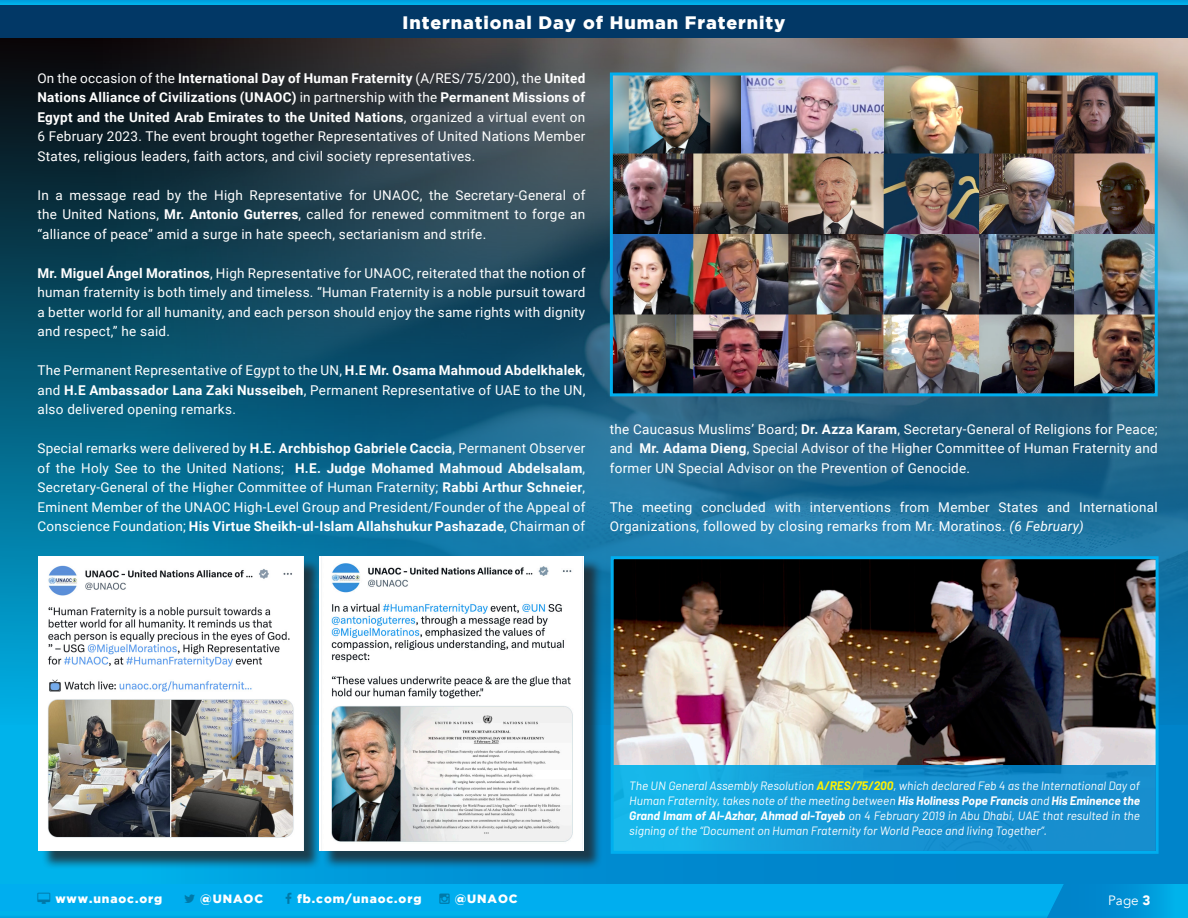
<style>
.page{position:relative;width:1188px;height:918px;background:#fff}
.page>*{position:absolute;margin:0;border:0;box-sizing:border-box;transform-origin:0 0}
.t1{font:900 18px "Gotham";letter-spacing:.05em;color:#fff}
.t2{font:13.5px/19.5px "Roboto";letter-spacing:.02em;color:#fff;text-align:justify}
.t3{font:13.5px "Avenir";color:#fff}
.t4{font:italic 12px/15px "Barlow";color:#fff;text-align:justify}
.t5{font:900 12px "Gotham";letter-spacing:.075em;color:#fff}
.s1{font-weight:700}
.s2{font-style:italic}
.s3{font-weight:700;color:#fff101}
.s4{font-weight:900}
</style>
<div class="page">
<div style="left:0;top:882px;width:1188px;height:36px;background:#00aeef"></div>
<div style="left:0;top:912px;width:1188px;height:6px;background:#00b1e9"></div>
<svg style="left:1047px;top:883px;width:141px;height:35px"></svg>
<div style="left:0;top:0;width:1188px;height:6px;background:#00abe6"></div>
<div style="left:0;top:5px;width:1188px;height:34px;background:#023866"></div>
<div style="left:0;top:39px;width:1188px;height:844px;background:linear-gradient(to right,#01afe9,#0078c2)"></div>
<img style="left:0;top:39px;width:1188px;height:686px">
<img style="left:614px;top:76px;width:540px;height:316px">
<div style="left:610px;top:72px;width:548px;height:324px;border:3px solid #00aeef"></div>
<img style="left:615px;top:560px;width:540px;height:206px">
<div style="left:611px;top:556px;width:548px;height:298px;border:3px solid #00aeef"></div>
<div style="left:41px;top:558px;width:281px;height:311px;background:#231f20;opacity:.75"></div>
<img style="left:39px;top:557px;width:264px;height:294px">
<div style="left:322px;top:558px;width:281px;height:311px;background:#231f20;opacity:.75"></div>
<img style="left:321px;top:556px;width:261px;height:295px">
<div style="left:614px;top:766px;width:542px;height:85px;background:linear-gradient(to right,#16b4e8,#1682c6)"></div>
<p class="t1" style="left:403px;top:12px;width:384px">International Day of Human Fraternity</p>
<p class="t2" style="left:37px;top:68px;width:549px">On the occasion of the <span class="s1">International Day of Human Fraternity</span> (A/RES/75/200), the <span class="s1">United Nations Alliance of Civilizations (UNAOC)</span> in partnership with the <span class="s1">Permanent Missions of Egypt and the United Arab Emirates to the United Nations</span>, organized a virtual event on 6 February 2023. The event brought together Representatives of United Nations Member States, religious leaders, faith actors, and civil society representatives.</p>
<p class="t2" style="left:37px;top:185px;width:549px">In a message read by the High Representative for UNAOC, the Secretary-General of the United Nations, <span class="s1">Mr. Antonio Guterres</span>, called for renewed commitment to forge an “alliance of peace” amid a surge in hate speech, sectarianism and strife.</p>
<p class="t2" style="left:37px;top:263px;width:549px"><span class="s1">Mr. Miguel Ángel Moratinos</span>, High Representative for UNAOC, reiterated that the notion of human fraternity is both timely and timeless. “Human Fraternity is a noble pursuit toward a better world for all humanity, and each person should enjoy the same rights with dignity and respect,” he said.</p>
<p class="t2" style="left:37px;top:360px;width:549px">The Permanent Representative of Egypt to the UN, <span class="s1">H.E Mr. Osama Mahmoud Abdelkhalek</span>, and <span class="s1">H.E Ambassador Lana Zaki Nusseibeh</span>, Permanent Representative of UAE to the UN, also delivered opening remarks.</p>
<p class="t2" style="left:37px;top:438px;width:549px">Special remarks were delivered by <span class="s1">H.E. Archbishop Gabriele Caccia</span>, Permanent Observer of the Holy See to the United Nations; <span class="s1">H.E. Judge Mohamed Mahmoud Abdelsalam</span>, Secretary-General of the Higher Committee of Human Fraternity; <span class="s1">Rabbi Arthur Schneier</span>, Eminent Member of the UNAOC High-Level Group and President/Founder of the Appeal of Conscience Foundation; <span class="s1">His Virtue Sheikh-ul-Islam Allahshukur Pashazade</span>, Chairman of</p>
<p class="t2" style="left:610px;top:419px;width:549px">the Caucasus Muslims’ Board; <span class="s1">Dr. Azza Karam</span>, Secretary-General of Religions for Peace; and <span class="s1">Mr. Adama Dieng</span>, Special Advisor of the Higher Committee of Human Fraternity and former UN Special Advisor on the Prevention of Genocide.</p>
<p class="t2" style="left:610px;top:497px;width:549px">The meeting concluded with interventions from Member States and International<br>Organizations, followed by closing remarks from Mr. Moratinos. <span class="s2">(6 February)</span></p>
<p class="t4" style="left:629px;top:777px;width:512px">The UN General Assembly Resolution <span class="s3">A/RES/75/200</span>, which declared Feb 4 as the International Day of Human Fraternity, takes note of the meeting between <span class="s1">His Holiness Pope Francis</span> and <span class="s1">His Eminence the Grand Imam of Al-Azhar, Ahmad al-Tayeb</span> on 4 February 2019 in Abu Dhabi, UAE that resulted in the signing of the “Document on Human Fraternity for World Peace and living Together”.</p>
<p class="t5" style="left:55px;top:892px;width:108px">www.unaoc.org</p>
<p class="t5" style="left:200px;top:892px;width:64px">@UNAOC</p>
<p class="t5" style="left:297px;top:892px;width:126px">fb.com/unaoc.org</p>
<p class="t5" style="left:455px;top:892px;width:64px">@UNAOC</p>
<p class="t3" style="left:1108px;top:892px;width:44px">Page <span class="s4">3</span></p>
</div>
